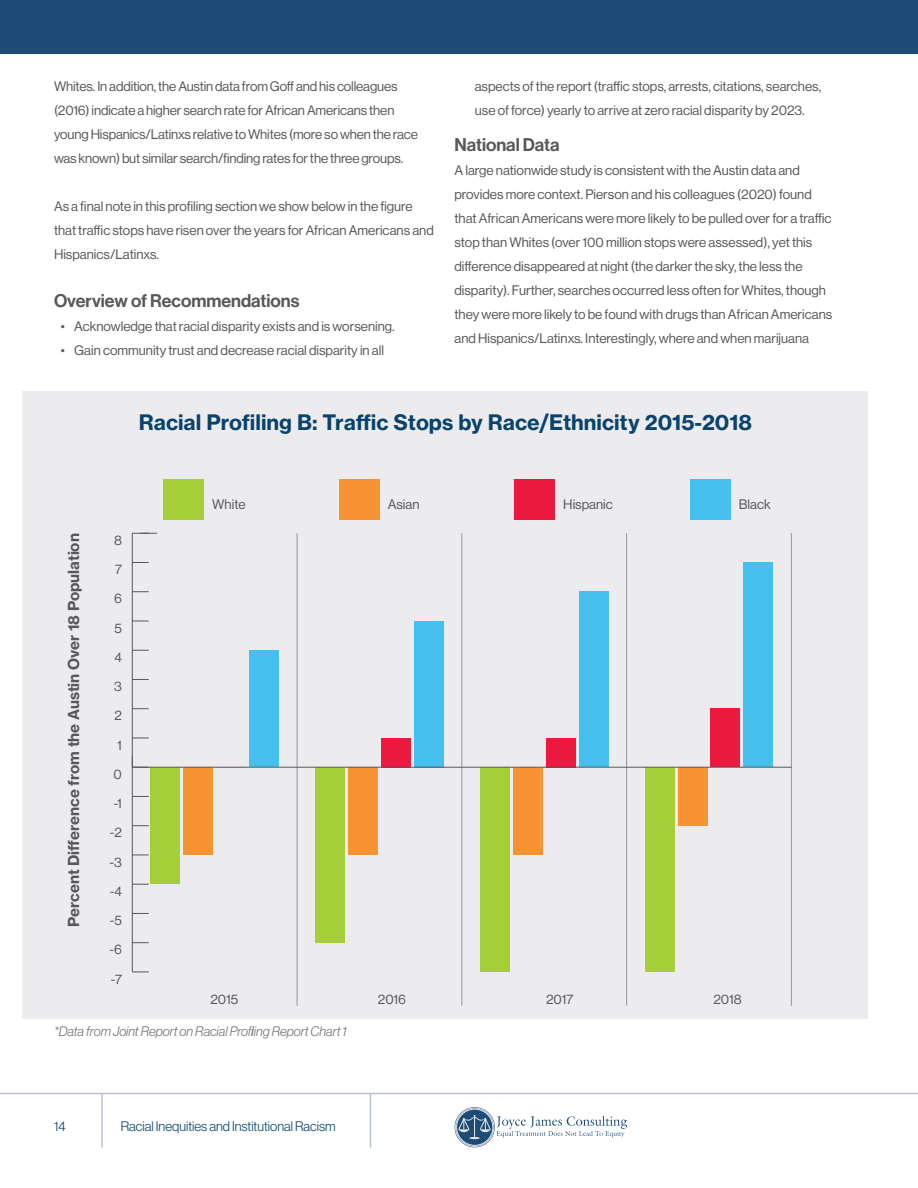
<style>
.page{position:relative;width:918px;height:1188px;background:#fff}
.page>*{position:absolute;margin:0;border:0;box-sizing:border-box;transform-origin:0 0}
.t1{font:21px "N Haas Grotesk TX Pro 75 Bd";color:#08436c}
.Heading_3{font:18px "N Haas Grotesk DS Pro 65 Md";color:#57585a}
.t2{font:15px "N Haas Grotesk TX Pro 75 Bd";color:#57585a}
.Body{font:13.5px/24px "N Haas Grotesk DS Pro 55 Rg";color:#57585a}
.Captions{font:13.5px "N Haas Grotesk DS Pro 46 Lt It";color:#717275}
.t3{font:13.5px "N Haas Grotesk DS Pro 45 Lt";color:#08436c}
</style>
<div class="page">
<div style="left:0;top:0;width:918px;height:54px;background:#1e4b75"></div>
<hr style="left:0;top:1093px;width:918px;height:1px;background:#b6c0d6">
<svg style="left:455px;top:1107px;width:40px;height:40px"></svg>
<div style="left:457px;top:1109px;width:36px;height:36px;border:1px solid #e6e7e9;border-radius:50%"></div>
<div style="left:455px;top:1108px;width:39px;height:39px;border:1px solid #e6e7e9;border-radius:50%"></div>
<svg style="left:497px;top:1116px;width:130px;height:21px"></svg>
<svg style="left:458px;top:1115px;width:33px;height:24px"></svg>
<hr style="left:370px;top:1094px;width:1px;height:54px;background:#b6c0d6">
<hr style="left:101px;top:1094px;width:2px;height:54px;background:#b6c0d6">
<div style="left:23px;top:392px;width:845px;height:627px;background:#ececee"></div>
<div style="left:164px;top:479px;width:40px;height:41px;background:#a6ce39"></div>
<div style="left:514px;top:479px;width:41px;height:41px;background:#ed1a40"></div>
<div style="left:339px;top:479px;width:41px;height:41px;background:#f79332"></div>
<div style="left:690px;top:479px;width:40px;height:41px;background:#45bfee"></div>
<div style="left:381px;top:738px;width:30px;height:29px;background:#ed1a40"></div>
<div style="left:546px;top:738px;width:30px;height:29px;background:#ed1a40"></div>
<div style="left:711px;top:709px;width:29px;height:58px;background:#ed1a40"></div>
<hr style="left:791px;top:533px;width:1px;height:473px;background:#939598">
<hr style="left:297px;top:533px;width:1px;height:473px;background:#939598">
<hr style="left:462px;top:533px;width:1px;height:473px;background:#939598">
<hr style="left:626px;top:533px;width:1px;height:473px;background:#939598">
<hr style="left:132px;top:533px;width:1px;height:439px;background:#57585a">
<svg style="left:132px;top:972px;width:17px;height:1px"></svg>
<svg style="left:132px;top:942px;width:17px;height:1px"></svg>
<svg style="left:133px;top:913px;width:16px;height:1px"></svg>
<svg style="left:132px;top:884px;width:17px;height:1px"></svg>
<svg style="left:132px;top:855px;width:17px;height:1px"></svg>
<svg style="left:132px;top:825px;width:17px;height:1px"></svg>
<svg style="left:133px;top:796px;width:16px;height:1px"></svg>
<svg style="left:132px;top:756px;width:17px;height:11px"></svg>
<svg style="left:132px;top:738px;width:17px;height:1px"></svg>
<svg style="left:132px;top:708px;width:17px;height:1px"></svg>
<svg style="left:133px;top:679px;width:16px;height:1px"></svg>
<svg style="left:132px;top:650px;width:17px;height:1px"></svg>
<svg style="left:132px;top:621px;width:17px;height:1px"></svg>
<svg style="left:132px;top:591px;width:17px;height:1px"></svg>
<svg style="left:133px;top:562px;width:16px;height:1px"></svg>
<svg style="left:132px;top:533px;width:25px;height:1px"></svg>
<div style="left:249px;top:650px;width:30px;height:117px;background:#45bfee"></div>
<div style="left:414px;top:621px;width:30px;height:146px;background:#45bfee"></div>
<div style="left:579px;top:592px;width:29px;height:175px;background:#45bfee"></div>
<div style="left:744px;top:562px;width:29px;height:205px;background:#45bfee"></div>
<div style="left:183px;top:767px;width:30px;height:88px;background:#f79332"></div>
<div style="left:348px;top:767px;width:30px;height:88px;background:#f79332"></div>
<div style="left:513px;top:767px;width:30px;height:88px;background:#f79332"></div>
<div style="left:678px;top:767px;width:29px;height:59px;background:#f79332"></div>
<div style="left:150px;top:767px;width:30px;height:117px;background:#a6ce39"></div>
<div style="left:315px;top:767px;width:30px;height:176px;background:#a6ce39"></div>
<div style="left:480px;top:767px;width:30px;height:205px;background:#a6ce39"></div>
<div style="left:645px;top:767px;width:29px;height:205px;background:#a6ce39"></div>
<hr style="left:132px;top:767px;width:659px;height:1px;background:#57585a">
<p class="Body" style="left:54px;top:75px;width:365px">Whites. In addition, the Austin data from Goff and his colleagues (2016) indicate a higher search rate for African Americans then young Hispanics/Latinxs relative to Whites (more so when the race was known) but similar search/finding rates for the three groups.</p>
<p class="Body" style="left:54px;top:195px;width:381px">As a final note in this profiling section we show below in the figure that traffic stops have risen over the years for African Americans and<br>Hispanics/Latinxs.</p>
<p class="Heading_3" style="left:54px;top:291px;width:247px">Overview of Recommendations</p>
<p class="Body" style="left:61px;top:315px;width:334px">• Acknowledge that racial disparity exists and is worsening.</p>
<p class="Body" style="left:61px;top:339px;width:325px">• Gain community trust and decrease racial disparity in all</p>
<p class="Body" style="left:475px;top:75px;width:348px">aspects of the report (traffic stops, arrests, citations, searches, use of force) yearly to arrive at zero racial disparity by 2023.</p>
<p class="Heading_3" style="left:454px;top:135px;width:106px">National Data</p>
<p class="Body" style="left:454px;top:159px;width:379px">A large nationwide study is consistent with the Austin data and provides more context. Pierson and his colleagues (2020) found that African Americans were more likely to be pulled over for a traffic stop than Whites (over 100 million stops were assessed), yet this difference disappeared at night (the darker the sky, the less the disparity). Further, searches occurred less often for Whites, though they were more likely to be found with drugs than African Americans and Hispanics/Latinxs. Interestingly, where and when marijuana</p>
<p class="t1" style="left:139px;top:409px;width:615px">Racial Profiling B: Traffic Stops by Race/Ethnicity 2015-2018</p>
<p class="t2" style="left:64px;top:927px;width:395px;rotate:-90deg">Percent Difference from the Austin Over 18 Population</p>
<p class="Body" style="left:114px;top:528px;width:9px">8</p>
<p class="Body" style="left:115px;top:557px;width:8px">7</p>
<p class="Body" style="left:114px;top:587px;width:9px">6</p>
<p class="Body" style="left:115px;top:616px;width:9px">5</p>
<p class="Body" style="left:114px;top:645px;width:9px">4</p>
<p class="Body" style="left:114px;top:674px;width:9px">3</p>
<p class="Body" style="left:114px;top:704px;width:9px">2</p>
<p class="Body" style="left:117px;top:733px;width:6px">1</p>
<p class="Body" style="left:114px;top:762px;width:10px">0</p>
<p class="Body" style="left:114px;top:791px;width:10px">-1</p>
<p class="Body" style="left:110px;top:821px;width:14px">-2</p>
<p class="Body" style="left:110px;top:850px;width:14px">-3</p>
<p class="Body" style="left:110px;top:879px;width:14px">-4</p>
<p class="Body" style="left:110px;top:908px;width:14px">-5</p>
<p class="Body" style="left:110px;top:938px;width:14px">-6</p>
<p class="Body" style="left:111px;top:967px;width:13px">-7</p>
<p class="Body" style="left:212px;top:492px;width:35px">White</p>
<p class="Body" style="left:388px;top:492px;width:33px">Asian</p>
<p class="Body" style="left:563px;top:492px;width:51px">Hispanic</p>
<p class="Body" style="left:739px;top:492px;width:33px">Black</p>
<p class="Body" style="left:210px;top:987px;width:29px">2015</p>
<p class="Body" style="left:378px;top:987px;width:30px">2016</p>
<p class="Body" style="left:546px;top:987px;width:29px">2017</p>
<p class="Body" style="left:713px;top:987px;width:30px">2018</p>
<p class="Captions" style="left:54px;top:1024px;width:294px">*Data from Joint Report on Racial Profiling Report Chart 1</p>
<p class="t3" style="left:54px;top:1119px;width:13px">14</p>
<p class="t3" style="left:121px;top:1119px;width:217px">Racial Inequities and Institutional Racism</p>
</div>
